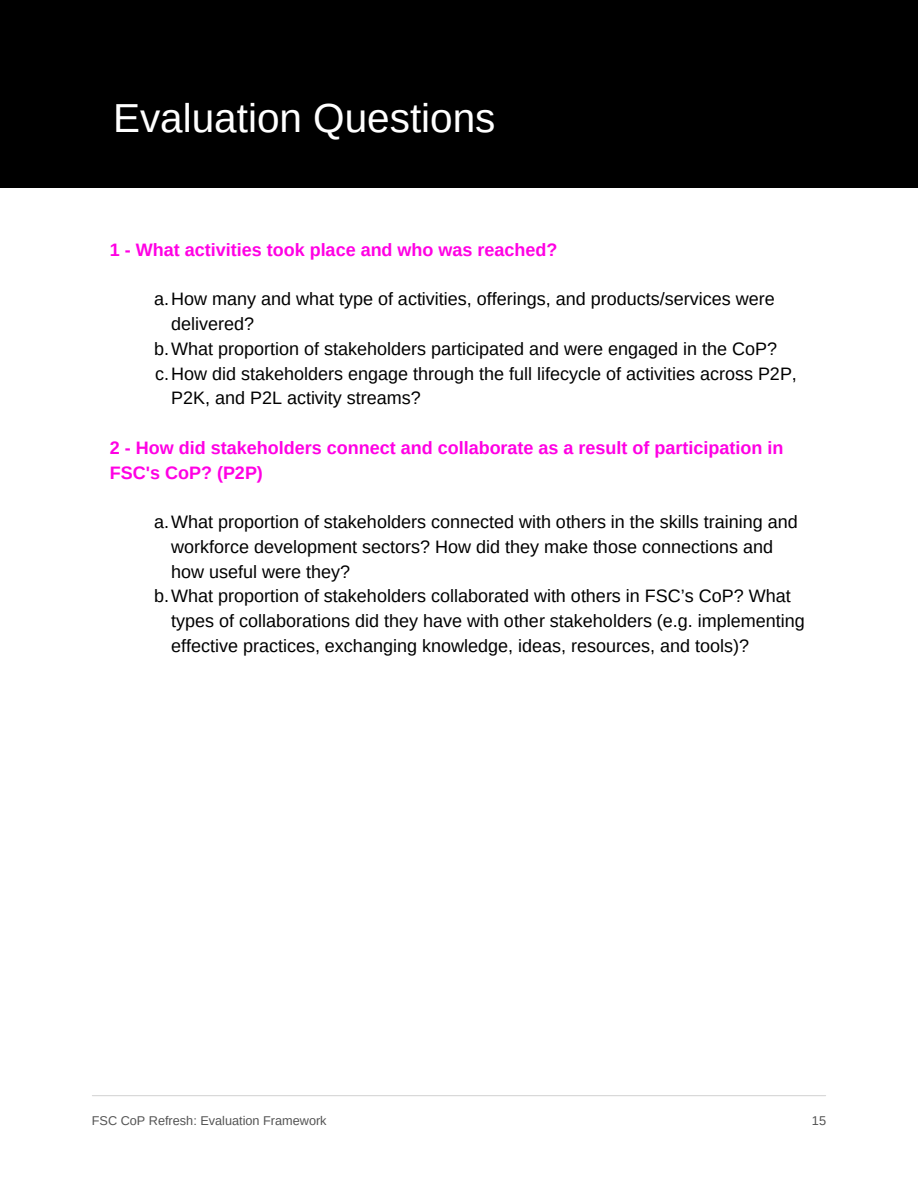
<style>
.page{position:relative;width:918px;height:1188px;background:#fff}
.page>*{position:absolute;margin:0;border:0;box-sizing:border-box;transform-origin:0 0}
.t1{font:40.5px "Arimo";color:#fff}
.t2{font:18px/24.8px "Arimo";color:#000}
.t3{font:700 18px/24.8px "Arimo";color:#ff00e4}
.t4{font:12.75px "Arimo";color:#545454}
</style>
<div class="page">
<div style="left:0;top:0;width:918px;height:188px;background:#000"></div>
<hr style="left:92px;top:1095px;width:734px;height:1px;background:#545454">
<h1 class="t1" style="left:113px;top:95px;width:384px">Evaluation Questions</h1>
<p class="t3" style="left:110px;top:237px;width:449px">1 - What activities took place and who was reached?</p>
<p class="t2" style="left:171px;top:287px;width:605px;text-indent:-17px">a.How many and what type of activities, offerings, and products/services were delivered?</p>
<h2 class="t2" style="left:154px;top:336px;width:624px">b.What proportion of stakeholders participated and were engaged in the CoP?</h2>
<p class="t2" style="left:171px;top:361px;width:627px;text-indent:-16px">c.How did stakeholders engage through the full lifecycle of activities across P2P,<br>P2K, and P2L activity streams?</p>
<p class="t3" style="left:110px;top:435px;width:675px">2 - How did stakeholders connect and collaborate as a result of participation in<br>FSC's CoP? (P2P)</p>
<p class="t2" style="left:171px;top:509px;width:628px;text-indent:-17px">a.What proportion of stakeholders connected with others in the skills training and workforce development sectors? How did they make those connections and how useful were they?</p>
<p class="t2" style="left:171px;top:584px;width:635px;text-indent:-17px">b.What proportion of stakeholders collaborated with others in FSC’s CoP? What types of collaborations did they have with other stakeholders (e.g. implementing effective practices, exchanging knowledge, ideas, resources, and tools)?</p>
<p class="t4" style="left:92px;top:1114px;width:236px">FSC CoP Refresh: Evaluation Framework</p>
<h2 class="t4" style="left:812px;top:1114px;width:16px">15</h2>
</div>
